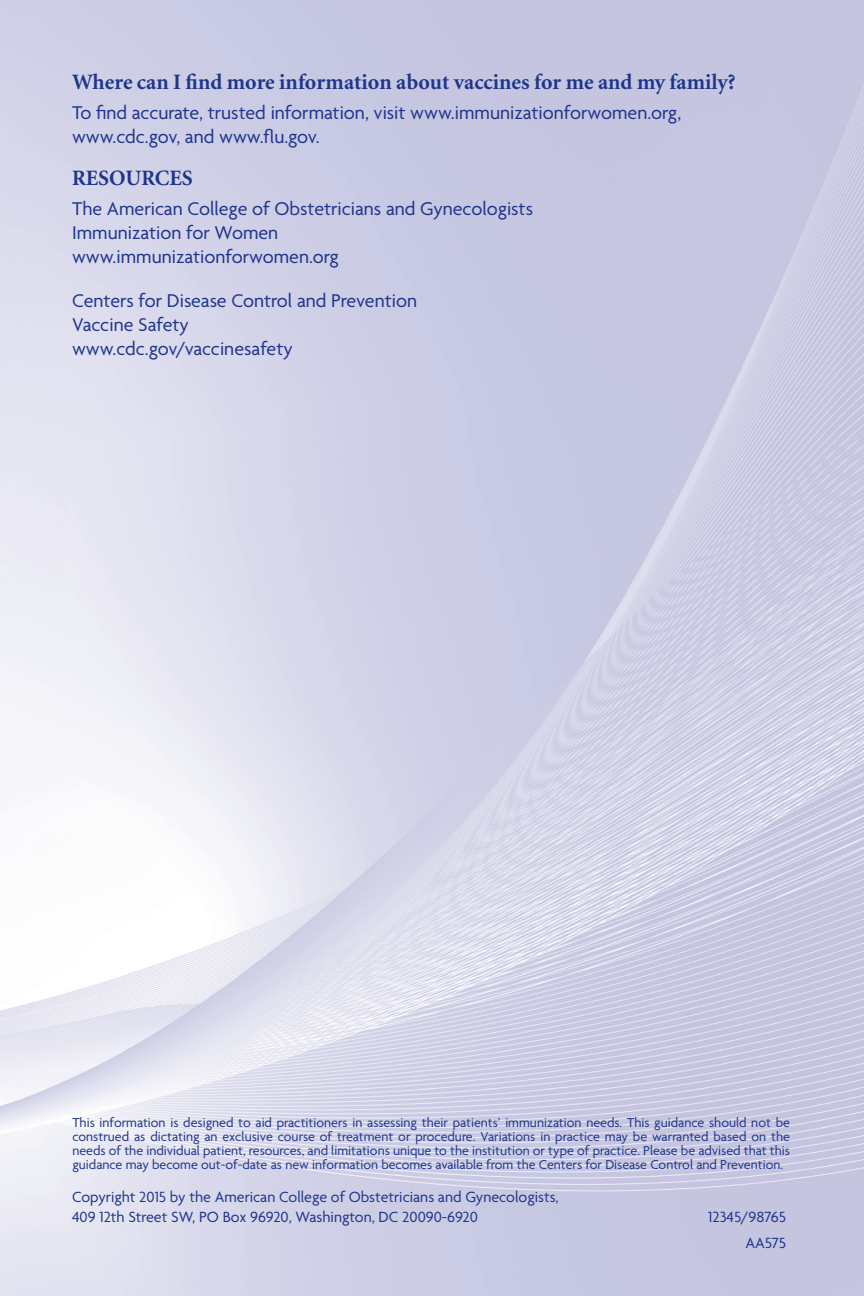
<style>
.page{position:relative;width:864px;height:1296px;background:#fff}
.page>*{position:absolute;margin:0;border:0;box-sizing:border-box;transform-origin:0 0}
.question{font:700 22px "Minion";color:#1e358b}
.text{font:20px "Agenda";color:#1e358b}
.text-2{font:16px/20px "Agenda";color:#1e358b}
.text-3{font:14px/14px "Agenda";color:#1e358b;text-align:justify}
</style>
<div class="page">
<img style="left:0;top:0;width:864px;height:1296px">
<p class="question" style="left:72px;top:70px;width:665px">Where can I find more information about vaccines for me and my family?</p>
<p class="text" style="left:72px;top:100px;width:611px">To find accurate, trusted information, visit www.immunizationforwomen.org,</p>
<p class="text" style="left:72px;top:124px;width:249px">www.cdc.gov, and www.flu.gov.</p>
<p class="question" style="left:72px;top:166px;width:122px">RESOURCES</p>
<p class="text" style="left:72px;top:196px;width:463px">The American College of Obstetricians and Gynecologists</p>
<p class="text" style="left:72px;top:220px;width:208px">Immunization for Women</p>
<p class="text" style="left:72px;top:244px;width:268px">www.immunizationforwomen.org</p>
<p class="text" style="left:72px;top:288px;width:347px">Centers for Disease Control and Prevention</p>
<p class="text" style="left:72px;top:312px;width:118px">Vaccine Safety</p>
<p class="text" style="left:72px;top:336px;width:222px">www.cdc.gov/vaccinesafety</p>
<p class="text-3" style="left:72px;top:1115px;width:719px">This information is designed to aid practitioners in assessing their patients’ immunization needs. This guidance should not be construed as dictating an exclusive course of treatment or procedure. Variations in practice may be warranted based on the needs of the individual patient, resources, and limitations unique to the institution or type of practice. Please be advised that this guidance may become out-of-date as new information becomes available from the Centers for Disease Control and Prevention.</p>
<p class="text-2" style="left:72px;top:1186px;width:488px">Copyright 2015 by the American College of Obstetricians and Gynecologists,<br>409 12th Street SW, PO Box 96920, Washington, DC 20090-6920</p>
<p class="text-2" style="left:708px;top:1206px;width:79px">12345/98765</p>
<p class="text-2" style="left:745px;top:1232px;width:42px">AA575</p>
</div>
